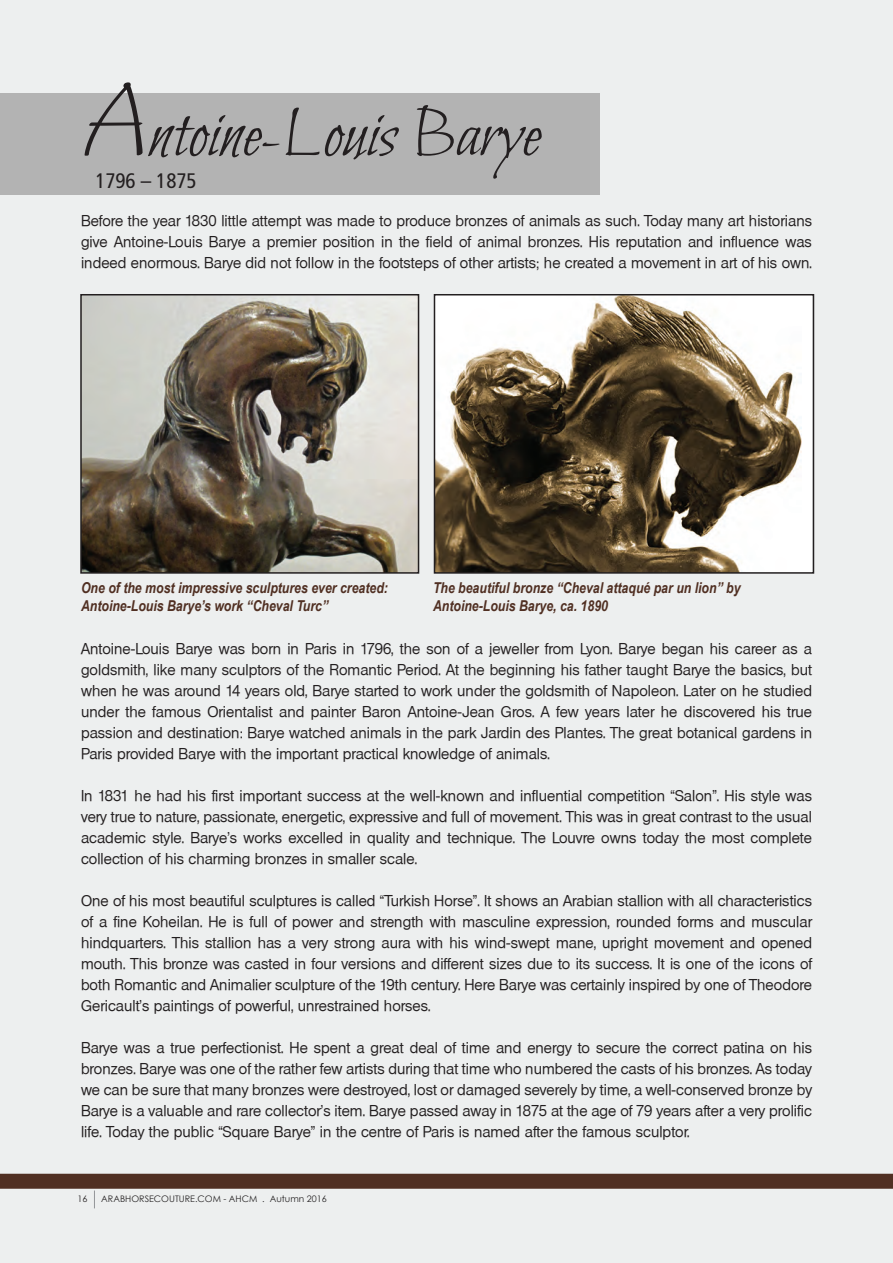
<style>
.page{position:relative;width:893px;height:1263px;background:#edefef}
.page>*{position:absolute;margin:0;border:0;box-sizing:border-box;transform-origin:0 0}
.t1{font:72px "Bilbo";color:#231f20}
.t2{font:condensed 21px "Frutiger LT Std";color:#231f20}
.t3{font:15px/21px "Basic Sans SF";letter-spacing:.005em;color:#231f20;text-align:justify}
.t4{font:italic 700 15px/18px "Arial Narrow";color:#502f22}
.t5{font:9px "Century Gothic";color:#262324}
.t6{font:9px "Century Gothic";color:#231f20}
.s1{font-size:108px}
</style>
<div class="page">
<div style="left:0;top:1174px;width:893px;height:15px;background:#502f22"></div>
<img style="left:83px;top:297px;width:333px;height:274px">
<div style="left:80px;top:294px;width:339px;height:280px;border:2px solid #231f20"></div>
<img style="left:437px;top:297px;width:374px;height:274px">
<div style="left:434px;top:294px;width:380px;height:280px;border:2px solid #231f20"></div>
<div style="left:0;top:93px;width:599px;height:101px;background:#b3b3b3"></div>
<svg style="left:94px;top:1190px;width:1px;height:18px"></svg>
<p class="t1" style="left:80px;top:94px;width:462px"><span class="s1">A</span>ntoine-Louis Barye</p>
<p class="t2" style="left:95px;top:168px;width:103px">1796 – 1875</p>
<p class="t3" style="left:81px;top:211px;width:733px">Before the year 1830 little attempt was made to produce bronzes of animals as such. Today many art historians give Antoine-Louis Barye a premier position in the field of animal bronzes. His reputation and influence was indeed enormous. Barye did not follow in the footsteps of other artists; he created a movement in art of his own.</p>
<p class="t4" style="left:81px;top:578px;width:308px">One of the most impressive sculptures ever created:<br>Antoine-Louis Barye’s work “Cheval Turc”</p>
<p class="t4" style="left:433px;top:578px;width:309px">The beautiful bronze “Cheval attaqué par un lion” by<br>Antoine-Louis Barye, ca. 1890</p>
<p class="t3" style="left:81px;top:638px;width:732px">Antoine-Louis Barye was born in Paris in 1796, the son of a jeweller from Lyon. Barye began his career as a goldsmith, like many sculptors of the Romantic Period. At the beginning his father taught Barye the basics, but when he was around 14 years old, Barye started to work under the goldsmith of Napoleon. Later on he studied under the famous Orientalist and painter Baron Antoine-Jean Gros. A few years later he discovered his true passion and destination: Barye watched animals in the park Jardin des Plantes. The great botanical gardens in Paris provided Barye with the important practical knowledge of animals.</p>
<p class="t3" style="left:81px;top:785px;width:733px">In 1831 he had his first important success at the well-known and influential competition “Salon”. His style was very true to nature, passionate, energetic, expressive and full of movement. This was in great contrast to the usual academic style. Barye’s works excelled in quality and technique. The Louvre owns today the most complete collection of his charming bronzes in smaller scale.</p>
<p class="t3" style="left:81px;top:890px;width:733px">One of his most beautiful sculptures is called “Turkish Horse”. It shows an Arabian stallion with all characteristics of a fine Koheilan. He is full of power and strength with masculine expression, rounded forms and muscular hindquarters. This stallion has a very strong aura with his wind-swept mane, upright movement and opened mouth. This bronze was casted in four versions and different sizes due to its success. It is one of the icons of both Romantic and Animalier sculpture of the 19th century. Here Barye was certainly inspired by one of Theodore Gericault’s paintings of powerful, unrestrained horses.</p>
<p class="t3" style="left:81px;top:1037px;width:733px">Barye was a true perfectionist. He spent a great deal of time and energy to secure the correct patina on his bronzes. Barye was one of the rather few artists during that time who numbered the casts of his bronzes. As today we can be sure that many bronzes were destroyed, lost or damaged severely by time, a well-conserved bronze by Barye is a valuable and rare collector’s item. Barye passed away in 1875 at the age of 79 years after a very prolific life. Today the public “Square Barye” in the centre of Paris is named after the famous sculptor.</p>
<p class="t6" style="left:78px;top:1192px;width:11px">16</p>
<p class="t5" style="left:101px;top:1192px;width:227px">ARABHORSECOUTURE.COM - AHCM . Autumn 2016</p>
</div>
